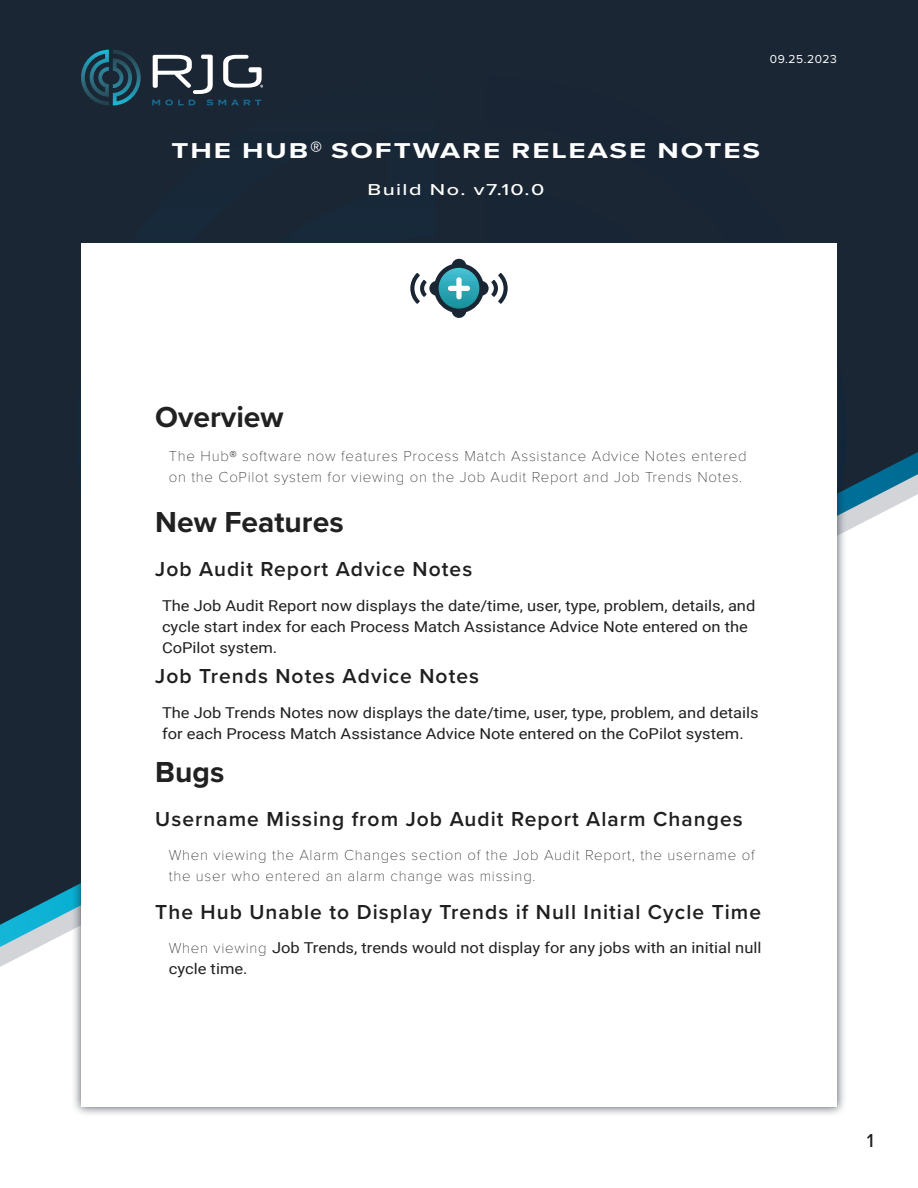
<style>
.page{position:relative;width:918px;height:1188px;background:#fff}
.page>*{position:absolute;margin:0;border:0;box-sizing:border-box;transform-origin:0 0}
.t1{font:700 30px "Proxima Nova";color:#212121}
.t2{font:700 22.35px "Proxima Nova";letter-spacing:.065em;color:#fff;scale:1.32 1}
.t3{font:600 21px "Proxima Nova";letter-spacing:.05em;color:#201f1f}
.t4{font:500 19.5px "Proxima Nova";color:#201f1f}
.t5{font:500 16.35px "Proxima Nova";letter-spacing:.065em;color:#fff;scale:1.32 1}
.t6{font:15px/21px "Roboto";color:#212121;scale:1.1 1}
.t7{font:100 15px/21px "Proxima Nova T";letter-spacing:.05em;color:#201f1f}
.t8{font:12px "Proxima Nova";letter-spacing:.05em;color:#fff}
.s1{font-size:24.45px}
.s2{font-family:"Proxima Nova T";font-weight:100;color:#201f1f}
</style>
<div class="page">
<div style="left:0;top:0;width:918px;height:431px;background:#1a2634"></div>
<div style="left:77px;top:76px;width:359px;height:157px;background:#1a2634"></div>
<div style="left:486px;top:76px;width:360px;height:157px;background:#1a2634"></div>
<svg style="left:0;top:431px;width:918px;height:536px"></svg>
<div style="left:71px;top:233px;width:776px;height:884px;background:#1a2634;opacity:.75"></div>
<div style="left:81px;top:243px;width:756px;height:864px;background:#fff"></div>
<svg style="left:410px;top:259px;width:98px;height:59px"></svg>
<svg style="left:81px;top:50px;width:60px;height:55px;background:#1e4656"></svg>
<svg style="left:152px;top:55px;width:111px;height:50px"></svg>
<p class="t8" style="left:770px;top:51px;width:69px">09.25.2023</p>
<h2 class="t2" style="left:171px;top:134px;width:448px">THE HUB<span class="s1">®</span> SOFTWARE RELEASE NOTES</h2>
<p class="t5" style="left:368px;top:177px;width:136px">Build No. v7.10.0</p>
<h1 class="t1" style="left:155px;top:394px;width:130px">Overview</h1>
<p class="t7" style="left:169px;top:445px;width:579px">The Hub® software now features Process Match Assistance Advice Notes entered on the CoPilot system for viewing on the Job Audit Report and Job Trends Notes.</p>
<h1 class="t1" style="left:155px;top:499px;width:190px">New Features</h1>
<h3 class="t3" style="left:155px;top:553px;width:319px">Job Audit Report Advice Notes</h3>
<p class="t6" style="left:162px;top:594px;width:541px">The Job Audit Report now displays the date/time, user, type, problem, details, and cycle start index for each Process Match Assistance Advice Note entered on the<br>CoPilot system.</p>
<h3 class="t3" style="left:155px;top:661px;width:325px">Job Trends Notes Advice Notes</h3>
<p class="t6" style="left:162px;top:701px;width:544px">The Job Trends Notes now displays the date/time, user, type, problem, and details for each Process Match Assistance Advice Note entered on the CoPilot system.</p>
<h1 class="t1" style="left:155px;top:749px;width:71px">Bugs</h1>
<h3 class="t3" style="left:155px;top:803px;width:589px">Username Missing from Job Audit Report Alarm Changes</h3>
<p class="t7" style="left:169px;top:844px;width:588px">When viewing the Alarm Changes section of the Job Audit Report, the username of the user who entered an alarm change was missing.</p>
<h3 class="t3" style="left:155px;top:896px;width:607px">The Hub Unable to Display Trends if Null Initial Cycle Time</h3>
<p class="t6" style="left:169px;top:937px;width:540px"><span class="s2">When viewing</span> Job Trends, trends would not display for any jobs with an initial null cycle time.</p>
<h3 class="t4" style="left:867px;top:1126px;width:9px">1</h3>
</div>
